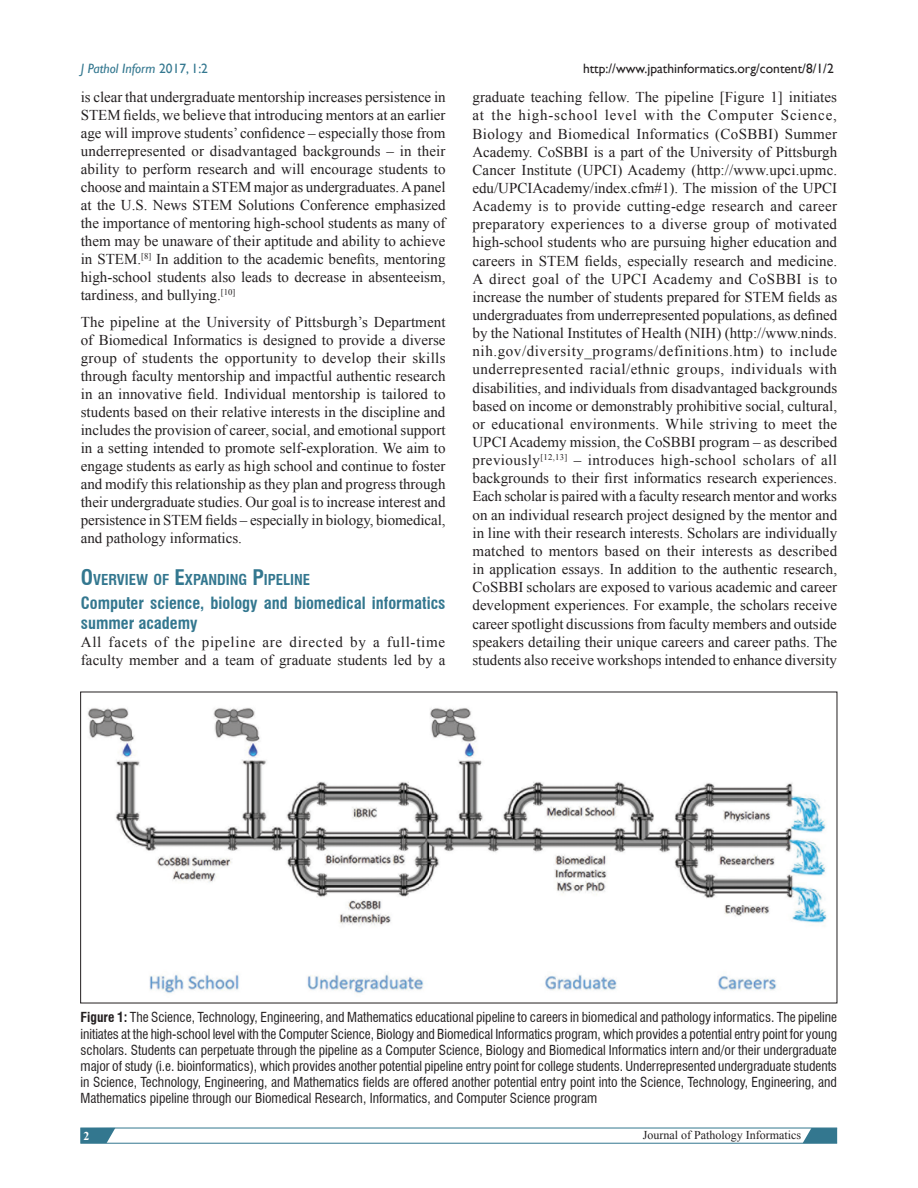
<style>
.page{position:relative;width:918px;height:1188px;background:#fff}
.page>*{position:absolute;margin:0;border:0;box-sizing:border-box;transform-origin:0 0}
.t1{font:700 condensed 16.5px/19.8px "Swiss 721 BT";color:#33778f}
.TX{font:15px/18.1px "Times New Roman";color:#231f20;text-align:justify}
.t2{font:700 condensed 14.7px "Swiss 721 BT";color:#33778f}
.FGC{font:condensed 13.5px/16.2px "Swiss 721 BT";color:#231f20;text-align:justify}
.t3{font:13.5px "Gill Sans";color:#231f20}
.t4{font:italic 13.5px "Gill Sans";color:#33778f}
.t5{font:12px "Times New Roman";color:#231f20}
.t6{font:700 12px "Times New Roman";color:#fff}
.s1{font-style:normal}
.s2{font-size:21px}
.s3{font-weight:700}
</style>
<div class="page">
<svg style="left:80px;top:1128px;width:758px;height:16px"></svg>
<img style="left:87px;top:708px;width:740px;height:286px">
<p class="t4" style="left:81px;top:61px;width:129px">J Pathol Inform <span class="s1">2017, 1:2</span></p>
<p class="t3" style="left:583px;top:61px;width:252px">http://www.jpathinformatics.org/content/8/1/2</p>
<p class="TX" style="left:81px;top:88px;width:366px">is clear that undergraduate mentorship increases persistence in STEM fields, we believe that introducing mentors at an earlier age will improve students’ confidence – especially those from underrepresented or disadvantaged backgrounds – in their ability to perform research and will encourage students to choose and maintain a STEM major as undergraduates. Apanel at the U.S. News STEM Solutions Conference emphasized the importance of mentoring high‑school students as many of them may be unaware of their aptitude and ability to achieve in STEM.<sup>[8]</sup> In addition to the academic benefits, mentoring high‑school students also leads to decrease in absenteeism, tardiness, and bullying.<sup>[10]</sup></p>
<p class="TX" style="left:81px;top:312px;width:366px">The pipeline at the University of Pittsburgh’s Department of Biomedical Informatics is designed to provide a diverse group of students the opportunity to develop their skills through faculty mentorship and impactful authentic research in an innovative field. Individual mentorship is tailored to students based on their relative interests in the discipline and includes the provision of career, social, and emotional support in a setting intended to promote self‑exploration. We aim to engage students as early as high school and continue to foster and modify this relationship as they plan and progress through their undergraduate studies. Our goal is to increase interest and persistence in STEM fields – especially in biology, biomedical, and pathology informatics.</p>
<h1 class="t2" style="left:81px;top:571px;width:231px"><span class="s2">O</span>VERVIEW OF <span class="s2">E</span>XPANDING <span class="s2">P</span>IPELINE</h1>
<h2 class="t1" style="left:81px;top:593px;width:366px">Computer science, biology and biomedical informatics summer academy</h2>
<p class="TX" style="left:81px;top:632px;width:366px">All facets of the pipeline are directed by a full‑time faculty member and a team of graduate students led by a</p>
<p class="TX" style="left:472px;top:88px;width:366px">graduate teaching fellow. The pipeline [Figure 1] initiates at the high‑school level with the Computer Science, Biology and Biomedical Informatics (CoSBBI) Summer Academy. CoSBBI is a part of the University of Pittsburgh Cancer Institute (UPCI) Academy (http://www.upci.upmc. edu/UPCIAcademy/index.cfm#1). The mission of the UPCI Academy is to provide cutting‑edge research and career preparatory experiences to a diverse group of motivated high‑school students who are pursuing higher education and careers in STEM fields, especially research and medicine.<br>A direct goal of the UPCI Academy and CoSBBI is to increase the number of students prepared for STEM fields as undergraduates from underrepresented populations, as defined by the National Institutes of Health (NIH) (http://www.ninds. nih.gov/diversity_programs/definitions.htm) to include underrepresented racial/ethnic groups, individuals with disabilities, and individuals from disadvantaged backgrounds based on income or demonstrably prohibitive social, cultural, or educational environments. While striving to meet the UPCI Academy mission, the CoSBBI program – as described previously<sup>[12,13]</sup> – introduces high‑school scholars of all backgrounds to their first informatics research experiences.<br>Each scholar is paired with a faculty research mentor and works on an individual research project designed by the mentor and in line with their research interests. Scholars are individually matched to mentors based on their interests as described in application essays. In addition to the authentic research, CoSBBI scholars are exposed to various academic and career development experiences. For example, the scholars receive career spotlight discussions from faculty members and outside speakers detailing their unique careers and career paths. The students also receive workshops intended to enhance diversity</p>
<p class="FGC" style="left:81px;top:1009px;width:758px"><span class="s3">Figure 1:</span> The Science, Technology, Engineering, and Mathematics educational pipeline to careers in biomedical and pathology informatics. The pipeline initiates at the high‑school level with the Computer Science, Biology and Biomedical Informatics program, which provides a potential entry point for young scholars. Students can perpetuate through the pipeline as a Computer Science, Biology and Biomedical Informatics intern and/or their undergraduate major of study (i.e. bioinformatics), which provides another potential pipeline entry point for college students. Underrepresented undergraduate students in Science, Technology, Engineering, and Mathematics fields are offered another potential entry point into the Science, Technology, Engineering, and Mathematics pipeline through our Biomedical Research, Informatics, and Computer Science program</p>
<p class="t6" style="left:84px;top:1127px;width:7px">2</p>
<p class="t5" style="left:643px;top:1127px;width:160px">Journal of Pathology Informatics</p>
</div>
